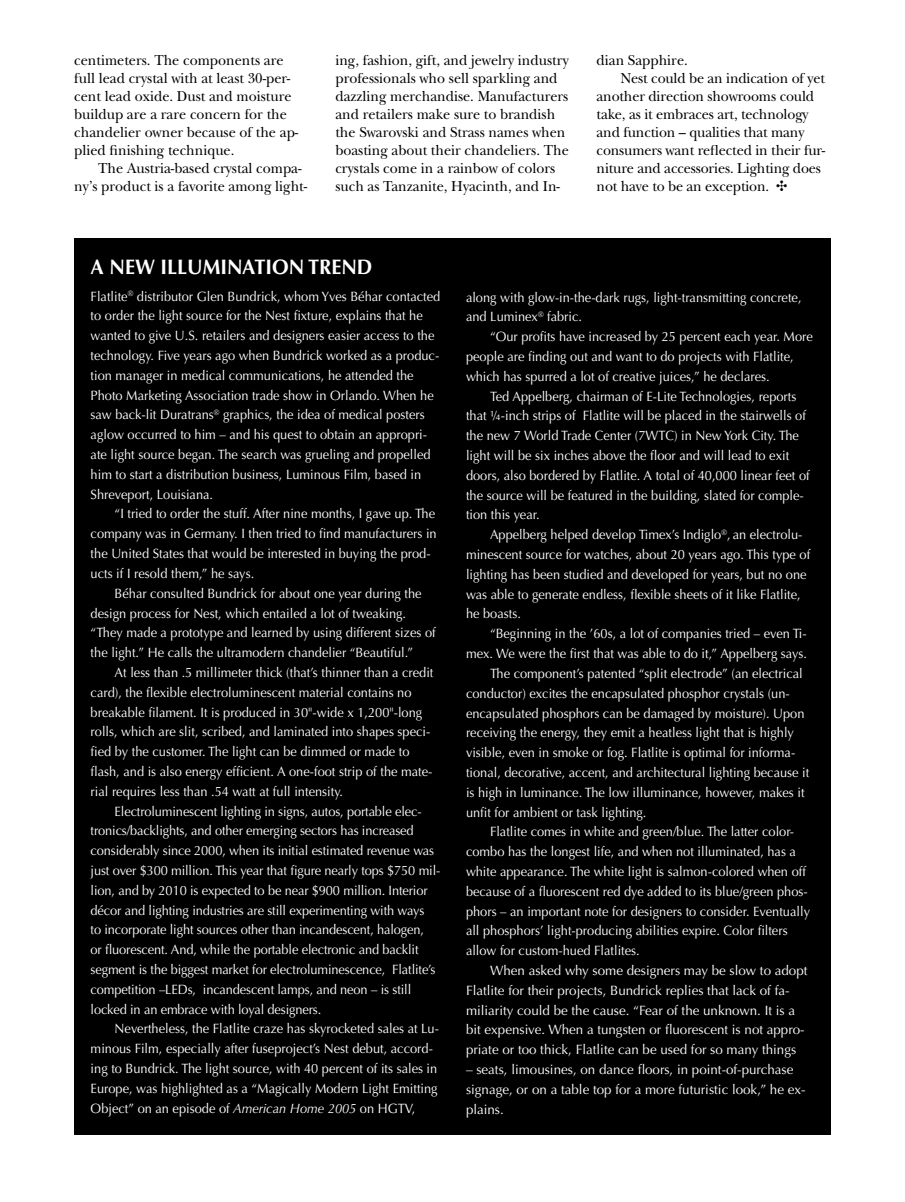
<style>
.page{position:relative;width:905px;height:1202px;background:#fff}
.page>*{position:absolute;margin:0;border:0;box-sizing:border-box;transform-origin:0 0}
.t1{font:700 21px "Optima";color:#fff;scale:.95 1}
.t2{font:15px/18px "New Baskerville";color:#000;scale:.95 1}
.t3{font:13.5px/19.8px "Optima";color:#fff;scale:.95 1}
.t4{font:13.5px/19.8px "Optima";color:#fff}
.s1{font-style:italic}
</style>
<div class="page">
<div style="left:74px;top:238px;width:756px;height:896px;background:#000"></div>
<p class="t2" style="left:74px;top:51px;width:237px">centimeters. The components are full lead crystal with at least 30-per&shy;cent lead oxide. Dust and moisture buildup are a rare concern for the chandelier owner because of the ap&shy;plied finishing technique.</p>
<p class="t2" style="left:74px;top:159px;width:247px;text-indent:24px">The Austria-based crystal compa&shy;ny’s product is a favorite among light-</p>
<p class="t2" style="left:335px;top:51px;width:247px">ing, fashion, gift, and jewelry industry professionals who sell sparkling and dazzling merchandise. Manufacturers and retailers make sure to brandish the Swarovski and Strass names when boasting about their chandeliers. The crystals come in a rainbow of colors such as Tanzanite, Hyacinth, and In-</p>
<p class="t2" style="left:596px;top:51px;width:97px">dian Sapphire.</p>
<p class="t2" style="left:596px;top:69px;width:242px;text-indent:24px">Nest could be an indication of yet another direction showrooms could take, as it embraces art, technology and function – qualities that many consumers want reflected in their fur&shy;niture and accessories. Lighting does not have to be an exception.</p>
<p class="t1" style="left:91px;top:255px;width:298px">A NEW ILLUMINATION TREND</p>
<p class="t3" style="left:91px;top:286px;width:369px">Flatlite<sup>®</sup> distributor Glen Bundrick, whom Yves Béhar contacted</p>
<p class="t3" style="left:91px;top:306px;width:351px">to order the light source for the Nest fixture, explains that he</p>
<p class="t3" style="left:91px;top:326px;width:363px">wanted to give U.S. retailers and designers easier access to the</p>
<p class="t3" style="left:91px;top:346px;width:368px">technology. Five years ago when Bundrick worked as a produc-</p>
<p class="t3" style="left:91px;top:365px;width:341px">tion manager in medical communications, he attended the</p>
<p class="t3" style="left:91px;top:385px;width:363px">Photo Marketing Association trade show in Orlando. When he</p>
<p class="t3" style="left:91px;top:405px;width:353px">saw back-lit Duratrans<sup>®</sup> graphics, the idea of medical posters</p>
<p class="t3" style="left:91px;top:425px;width:355px">aglow occurred to him – and his quest to obtain an appropri-</p>
<p class="t3" style="left:91px;top:445px;width:359px">ate light source began. The search was grueling and propelled</p>
<p class="t3" style="left:91px;top:464px;width:349px">him to start a distribution business, Luminous Film, based in</p>
<p class="t3" style="left:91px;top:484px;width:130px">Shreveport, Louisiana.</p>
<p class="t3" style="left:115px;top:504px;width:339px">“I tried to order the stuff. After nine months, I gave up. The</p>
<p class="t3" style="left:91px;top:524px;width:366px">company was in Germany. I then tried to find manufacturers in</p>
<p class="t3" style="left:91px;top:544px;width:359px">the United States that would be interested in buying the prod-</p>
<p class="t3" style="left:91px;top:563px;width:174px">ucts if I resold them,” he says.</p>
<p class="t3" style="left:91px;top:583px;width:365px;text-indent:24px">Béhar consulted Bundrick for about one year during the design process for Nest, which entailed a lot of tweaking. “They made a prototype and learned by using different sizes of the light.” He calls the ultramodern chandelier “Beautiful.”</p>
<p class="t3" style="left:91px;top:662px;width:362px;text-indent:24px">At less than .5 millimeter thick (that’s thinner than a credit card), the flexible electroluminescent material contains no breakable filament. It is produced in 30"-wide x 1,200"-long rolls, which are slit, scribed, and laminated into shapes speci&shy;fied by the customer. The light can be dimmed or made to flash, and is also energy efficient. A one-foot strip of the mate&shy;rial requires less than .54 watt at full intensity.</p>
<p class="t3" style="left:91px;top:801px;width:369px;text-indent:24px">Electroluminescent lighting in signs, autos, portable elec&shy;tronics/backlights, and other emerging sectors has increased considerably since 2000, when its initial estimated revenue was just over $300 million. This year that figure nearly tops $750 mil&shy;lion, and by 2010 is expected to be near $900 million. Interior décor and lighting industries are still experimenting with ways<br>to incorporate light sources other than incandescent, halogen,<br>or fluorescent. And, while the portable electronic and backlit segment is the biggest market for electroluminescence, Flatlite’s competition –LEDs, incandescent lamps, and neon – is still locked in an embrace with loyal designers.</p>
<p class="t3" style="left:91px;top:1019px;width:368px;text-indent:24px">Nevertheless, the Flatlite craze has skyrocketed sales at Lu&shy;minous Film, especially after fuseproject’s Nest debut, accord&shy;ing to Bundrick. The light source, with 40 percent of its sales in Europe, was highlighted as a “Magically Modern Light Emitting Object” on an episode of <span class="s1">American Home 2005</span> on HGTV,</p>
<p class="t3" style="left:466px;top:287px;width:355px">along with glow-in-the-dark rugs, light-transmitting concrete, and Luminex<sup>®</sup> fabric.</p>
<p class="t3" style="left:466px;top:327px;width:366px;text-indent:24px">“Our profits have increased by 25 percent each year. More people are finding out and want to do projects with Flatlite, which has spurred a lot of creative juices,” he declares.</p>
<p class="t3" style="left:466px;top:386px;width:363px;text-indent:24px">Ted Appelberg, chairman of E-Lite Technologies, reports that ¼-inch strips of Flatlite will be placed in the stairwells of the new 7 World Trade Center (7WTC) in New York City. The light will be six inches above the floor and will lead to exit doors, also bordered by Flatlite. A total of 40,000 linear feet of the source will be featured in the building, slated for comple&shy;tion this year.</p>
<p class="t3" style="left:466px;top:525px;width:364px;text-indent:24px">Appelberg helped develop Timex’s Indiglo<sup>®</sup>, an electrolu&shy;minescent source for watches, about 20 years ago. This type of lighting has been studied and developed for years, but no one was able to generate endless, flexible sheets of it like Flatlite, he boasts.</p>
<p class="t3" style="left:466px;top:624px;width:360px;text-align:right">“Beginning in the ’60s, a lot of companies tried – even Ti&shy;mex. We were the first that was able to do it,” Appelberg says.</p>
<p class="t3" style="left:466px;top:663px;width:363px;text-indent:24px">The component’s patented “split electrode” (an electrical conductor) excites the encapsulated phosphor crystals (un&shy;encapsulated phosphors can be damaged by moisture). Upon receiving the energy, they emit a heatless light that is highly visible, even in smoke or fog. Flatlite is optimal for informa&shy;tional, decorative, accent, and architectural lighting because it is high in luminance. The low illuminance, however, makes it unfit for ambient or task lighting.</p>
<p class="t3" style="left:466px;top:822px;width:363px;text-indent:24px">Flatlite comes in white and green/blue. The latter color&shy;combo has the longest life, and when not illuminated, has a white appearance. The white light is salmon-colored when off because of a fluorescent red dye added to its blue/green phos&shy;phors – an important note for designers to consider. Eventually all phosphors’ light-producing abilities expire. Color filters allow for custom-hued Flatlites.</p>
<p class="t4" style="left:466px;top:960px;width:343px;text-indent:24px">When asked why some designers may be slow to adopt Flatlite for their projects, Bundrick replies that lack of fa&shy;miliarity could be the cause. “Fear of the unknown. It is a bit expensive. When a tungsten or fluorescent is not appro&shy;priate or too thick, Flatlite can be used for so many things</p>
<p class="t4" style="left:466px;top:1059px;width:341px">– seats, limousines, on dance floors, in point-of-purchase signage, or on a table top for a more futuristic look,” he ex&shy;plains.</p>
</div>
